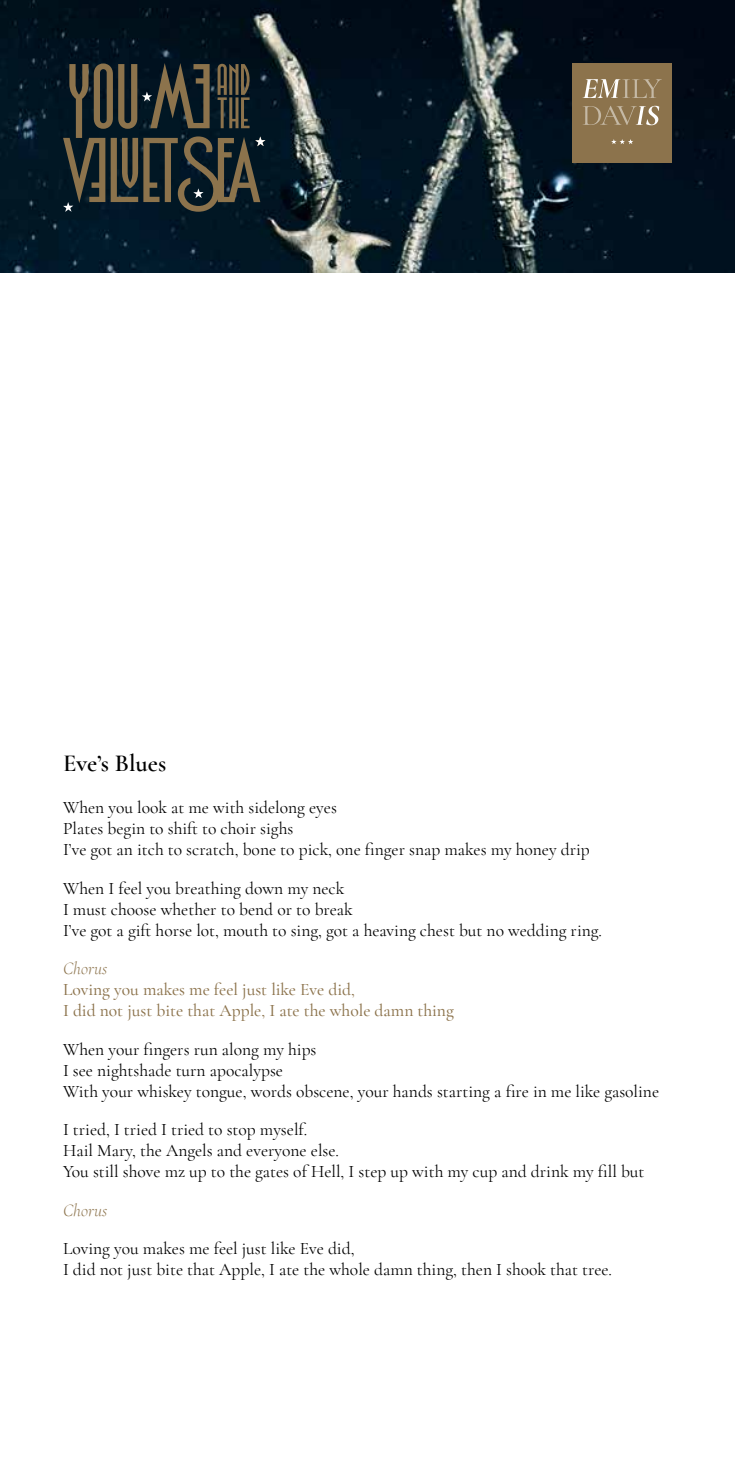
<style>
.page{position:relative;width:735px;height:1474px;background:#fff}
.page>*{position:absolute;margin:0;border:0;box-sizing:border-box;transform-origin:0 0}
.t1{font:600 24.5px "Cormorant Garamond";color:#000}
.t2{font:17.5px/21px "Cormorant Garamond";color:#000}
.t3{font:500 17.5px/21px "Cormorant Garamond";color:#8c734c}
.t4{font:italic 300 17.5px "Cormorant Garamond";color:#8c734c}
</style>
<div class="page">
<img style="left:0;top:0;width:734px;height:273px">
<svg style="left:63px;top:63px;width:202px;height:149px;background:#323732"></svg>
<div style="left:572px;top:63px;width:99px;height:99px;background:#8c734c"></div>
<svg style="left:583px;top:106px;width:76px;height:19px"></svg>
<svg style="left:582px;top:79px;width:79px;height:19px"></svg>
<svg style="left:611px;top:139px;width:22px;height:5px"></svg>
<h1 class="t1" style="left:63px;top:748px;width:105px">Eve’s Blues</h1>
<p class="t2" style="left:63px;top:797px;width:528px">When you look at me with sidelong eyes<br>Plates begin to shift to choir sighs<br>I’ve got an itch to scratch, bone to pick, one finger snap makes my honey drip</p>
<p class="t2" style="left:63px;top:877px;width:540px">When I feel you breathing down my neck<br>I must choose whether to bend or to break<br>I’ve got a gift horse lot, mouth to sing, got a heaving chest but no wedding ring.</p>
<p class="t4" style="left:63px;top:958px;width:46px">Chorus</p>
<p class="t3" style="left:63px;top:979px;width:392px">Loving you makes me feel just like Eve did,<br>I did not just bite that Apple, I ate the whole damn thing</p>
<p class="t2" style="left:63px;top:1038px;width:597px">When your fingers run along my hips<br>I see nightshade turn apocalypse<br>With your whiskey tongue, words obscene, your hands starting a fire in me like gasoline</p>
<p class="t2" style="left:63px;top:1119px;width:582px">I tried, I tried I tried to stop myself.<br>Hail Mary, the Angels and everyone else.<br>You still shove mz up to the gates of Hell, I step up with my cup and drink my fill but</p>
<p class="t4" style="left:63px;top:1200px;width:46px">Chorus</p>
<p class="t2" style="left:63px;top:1238px;width:550px">Loving you makes me feel just like Eve did,<br>I did not just bite that Apple, I ate the whole damn thing, then I shook that tree.</p>
</div>
